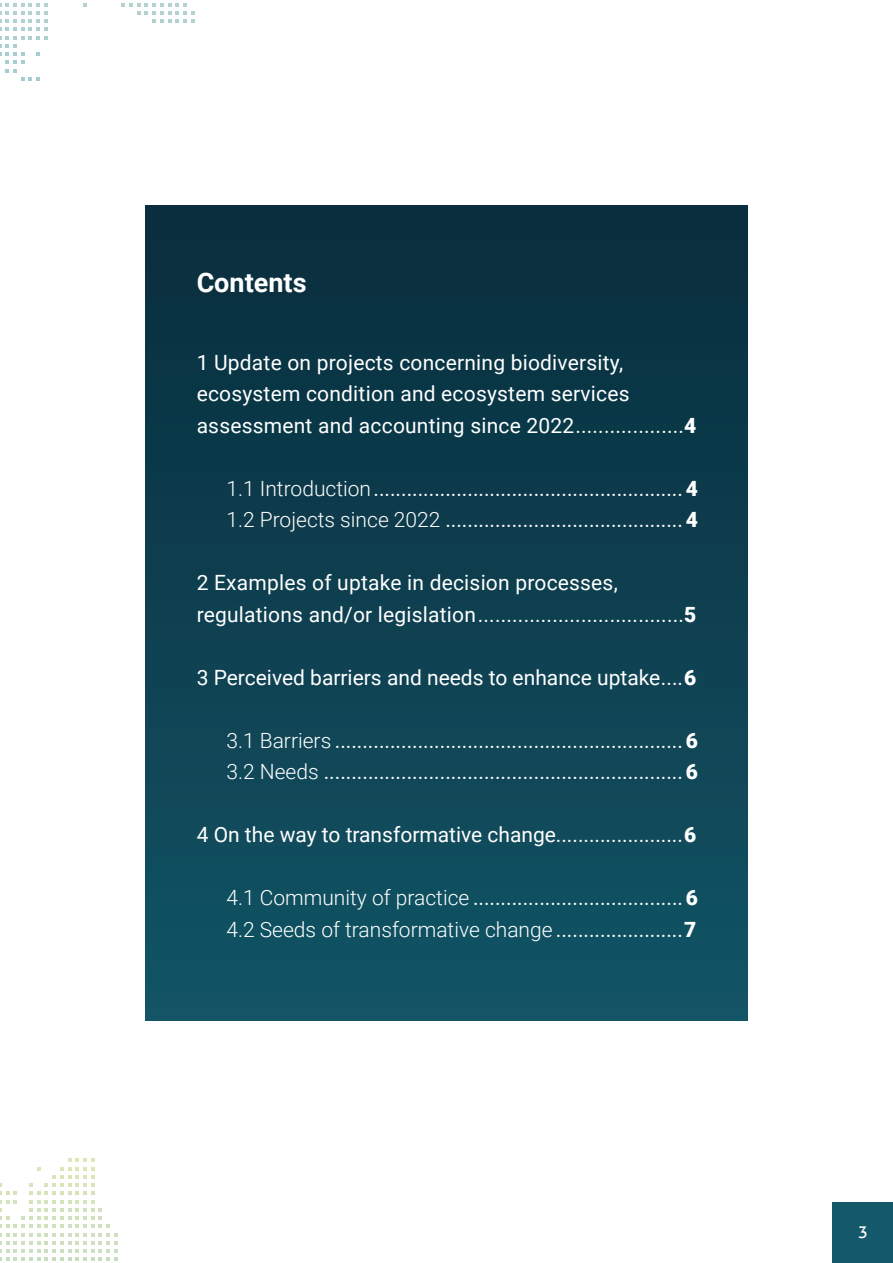
<style>
.page{position:relative;width:893px;height:1263px;background:#fff}
.page>*{position:absolute;margin:0;border:0;box-sizing:border-box;transform-origin:0 0}
.t1{font:700 27px "Roboto";color:#fff}
.t2{font:21px/31.5px "Roboto";letter-spacing:.01em;color:#fff}
.t3{font:300 21px "Roboto";color:#fff}
.t4{font:16.5px "Aller";color:#fff}
.s1{font-weight:900}
.s2{font-weight:300}
.s3{font-weight:400}
</style>
<div class="page">
<div style="left:832px;top:1202px;width:61px;height:61px;background:#14596b"></div>
<svg style="left:0;top:1158px;width:118px;height:103px"></svg>
<svg style="left:121px;top:3px;width:74px;height:20px"></svg>
<svg style="left:83px;top:3px;width:3px;height:4px"></svg>
<svg style="left:0;top:3px;width:48px;height:78px"></svg>
<div style="left:146px;top:205px;width:601px;height:815px;background:linear-gradient(to bottom,#092d3c,#125465)"></div>
<p class="t1" style="left:197px;top:264px;width:111px">Contents</p>
<p class="t2" style="left:197px;top:346px;width:501px">1 Update on projects concerning biodiversity, ecosystem condition and ecosystem services assessment and accounting since 2022...................<span class="s1">4</span></p>
<p class="t2" style="left:226px;top:472px;width:473px"><span class="s2">1.1 Introduction</span>........................................................<span class="s1">4</span></p>
<p class="t2" style="left:226px;top:503px;width:473px"><span class="s2">1.2 Projects since 2022</span> ...........................................<span class="s1">4</span></p>
<p class="t2" style="left:197px;top:566px;width:501px">2 Examples of uptake in decision processes, regulations and/or legislation....................................<span class="s1">5</span></p>
<p class="t2" style="left:197px;top:661px;width:501px">3 Perceived barriers and needs to enhance uptake....<span class="s1">6</span></p>
<p class="t2" style="left:226px;top:724px;width:473px"><span class="s2">3.1 Barriers</span> ...............................................................<span class="s1">6</span></p>
<p class="t2" style="left:226px;top:755px;width:473px"><span class="s2">3.2 Needs</span> .................................................................<span class="s1">6</span></p>
<p class="t2" style="left:197px;top:818px;width:501px">4 On the way to transformative change.......................<span class="s1">6</span></p>
<p class="t2" style="left:226px;top:881px;width:473px"><span class="s2">4.1 Community of practice</span> ......................................<span class="s1">6</span></p>
<p class="t3" style="left:226px;top:914px;width:471px">4.2 Seeds of transformative change <span class="s3">.......................</span><span class="s1">7</span></p>
<p class="t4" style="left:858px;top:1222px;width:11px">3</p>
</div>
